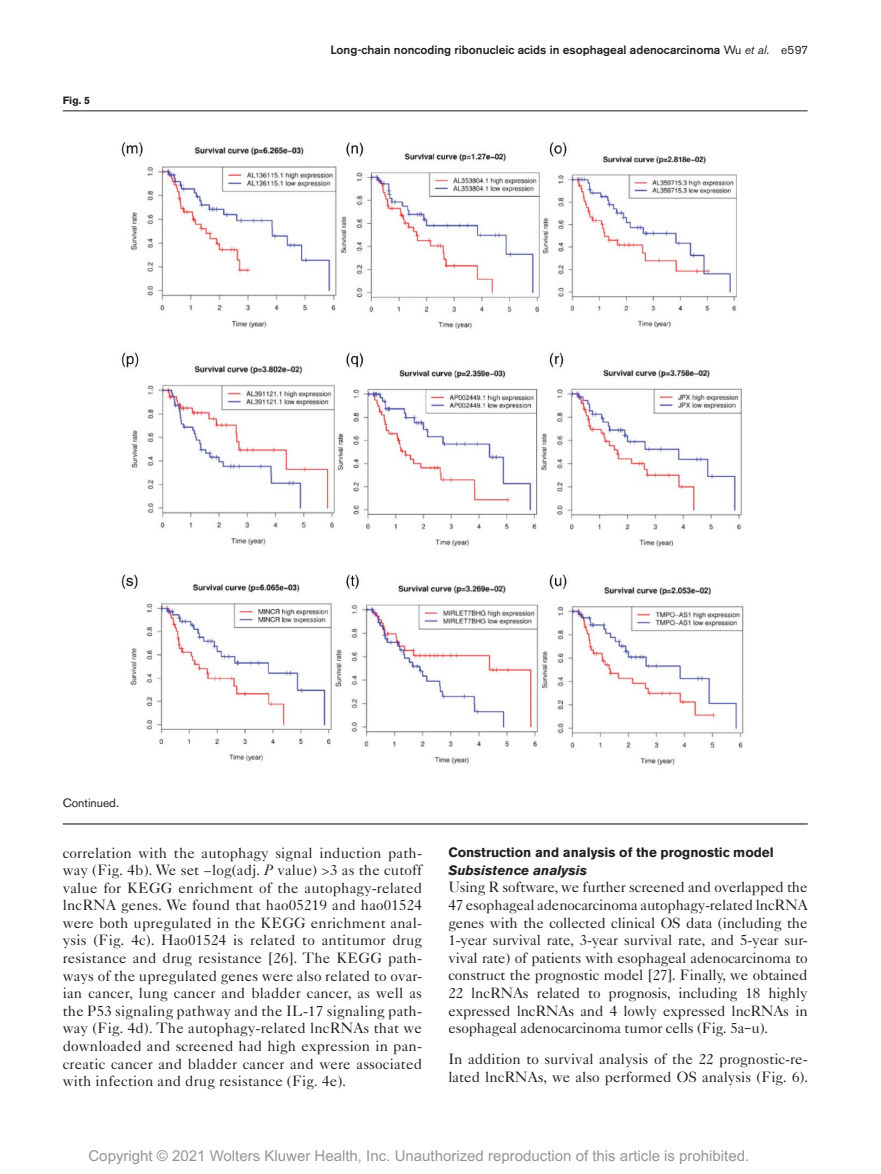
<style>
.page{position:relative;width:881px;height:1174px;background:#fff}
.page>*{position:absolute;margin:0;border:0;box-sizing:border-box;transform-origin:0 0}
.t1{font:15px/17.5px "Caslon 540 LT Std";color:#231f20;text-align:justify}
.t2{font:15px "Arial MT Std";color:#939598}
.t3{font:700 13.5px "Akzidenz Grotesk BE";color:#231f20}
.t4{font:italic 700 13.5px "Akzidenz Grotesk BE";color:#231f20}
.t5{font:500 12px "Akzidenz Grotesk BE";color:#231f20}
.t6{font:12px "Akzidenz Grotesk BE";color:#231f20}
.t7{font:700 10.5px "Akzidenz Grotesk BE";color:#231f20}
.s1{font-weight:400}
.s2{font-weight:400;font-style:italic}
.s3{font-style:italic}
.s4{font-family:"Lucida Sans Unicode"}
</style>
<div class="page">
<img style="left:121px;top:142px;width:623px;height:623px">
<hr style="left:63px;top:111px;width:744px;height:1px;background:#231f20">
<hr style="left:63px;top:823px;width:744px;height:1px;background:#231f20">
<p class="t7" style="left:63px;top:94px;width:29px">Fig. 5</p>
<p class="t5" style="left:330px;top:42px;width:479px">Long-chain noncoding ribonucleic acids in esophageal adenocarcinoma <span class="s1">Wu</span> <span class="s2">et al</span><span class="s1">. e597</span></p>
<p class="t6" style="left:63px;top:795px;width:58px">Continued.</p>
<p class="t1" style="left:63px;top:843px;width:361px">correlation with the autophagy signal induction path&shy;way (Fig. 4b). We set −log(adj. <span class="s3">P</span> value) &gt;3 as the cutoff value for KEGG enrichment of the autophagy-related lncRNA genes. We found that hao05219 and hao01524 were both upregulated in the KEGG enrichment anal&shy;ysis (Fig. 4c). Hao01524 is related to antitumor drug resistance and drug resistance [26]. The KEGG path&shy;ways of the upregulated genes were also related to ovar&shy;ian cancer, lung cancer and bladder cancer, as well as the P53 signaling pathway and the IL-17 signaling path&shy;way (Fig. 4d). The autophagy-related lncRNAs that we downloaded and screened had high expression in pan&shy;creatic cancer and bladder cancer and were associated with infection and drug resistance (Fig. 4e).</p>
<p class="t3" style="left:448px;top:844px;width:327px">Construction and analysis of the prognostic model</p>
<p class="t4" style="left:448px;top:862px;width:140px">Subsistence analysis</p>
<p class="t1" style="left:448px;top:878px;width:360px">Using R software, we further screened and overlapped the 47 esophageal adenocarcinoma autophagy-related lncRNA genes with the collected clinical OS data (including the 1-year survival rate, 3-year survival rate, and 5-year sur&shy;vival rate) of patients with esophageal adenocarcinoma to construct the prognostic model [27]. Finally, we obtained 22 lncRNAs related to prognosis, including 18 highly expressed lncRNAs and 4 lowly expressed lncRNAs in esophageal adenocarcinoma tumor cells (Fig. 5a<span class="s4">–</span>u).</p>
<p class="t1" style="left:448px;top:1050px;width:361px">In addition to survival analysis of the 22 prognostic-re&shy;lated lncRNAs, we also performed OS analysis (Fig. 6).</p>
<p class="t2" style="left:88px;top:1147px;width:662px">Copyright © 2021 Wolters Kluwer Health, Inc. Unauthorized reproduction of this article is prohibited.</p>
</div>
